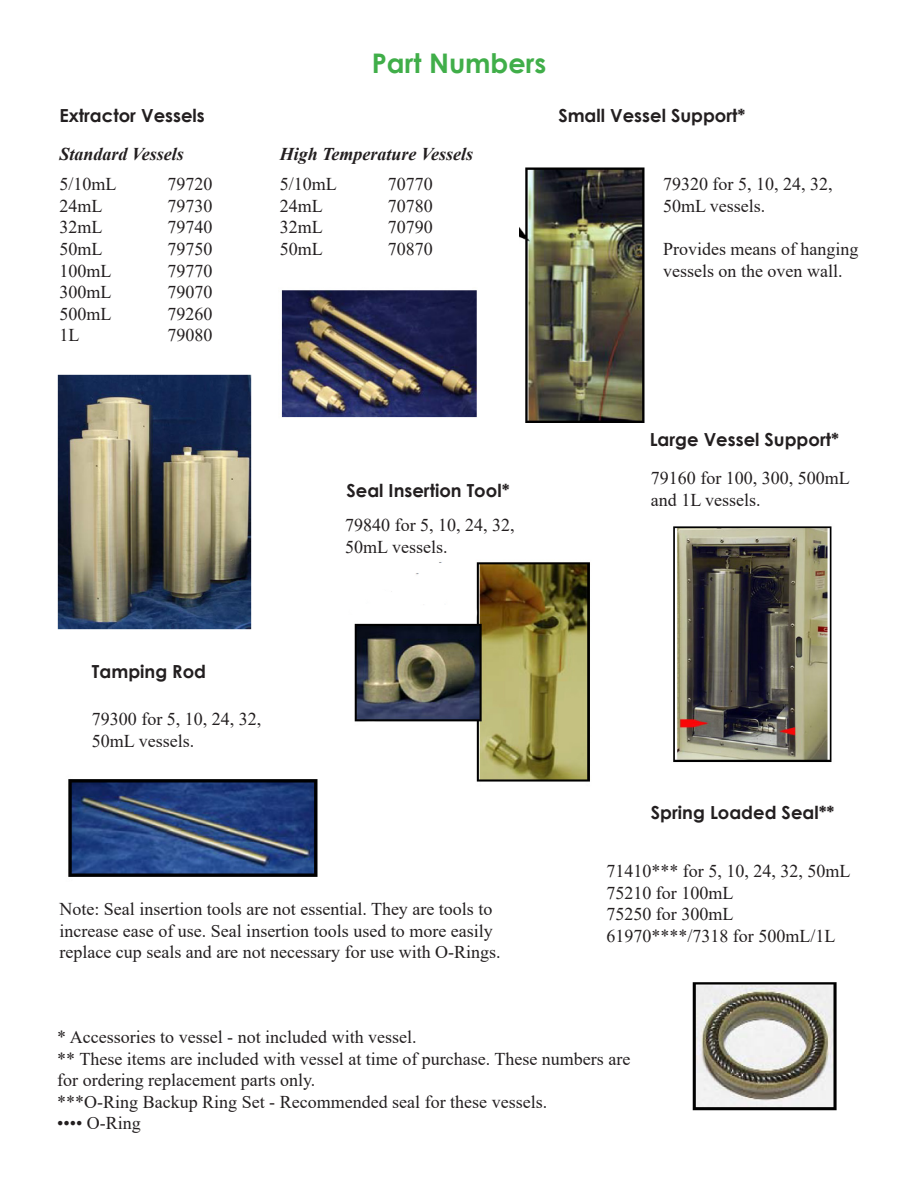
<style>
.page{position:relative;width:918px;height:1188px;background:#fff}
.page>*{position:absolute;margin:0;border:0;box-sizing:border-box;transform-origin:0 0}
.t1{font:700 27px "Century Gothic";color:#40ae49}
.t2{font:18px/21.6px "Times New Roman";color:#231f20}
.t3{font:700 18px "Century Gothic";color:#231f20}
.t4{font:italic 700 18px "Times New Roman";color:#231f20}
</style>
<div class="page">
<img style="left:281px;top:290px;width:196px;height:128px">
<img style="left:57px;top:374px;width:195px;height:256px">
<img style="left:519px;top:167px;width:126px;height:256px">
<img style="left:673px;top:526px;width:159px;height:237px">
<img style="left:692px;top:982px;width:145px;height:129px">
<img style="left:354px;top:562px;width:236px;height:220px">
<img style="left:68px;top:779px;width:250px;height:98px">
<p class="t1" style="left:372px;top:42px;width:176px">Part Numbers</p>
<p class="t3" style="left:59px;top:102px;width:147px">Extractor Vessels</p>
<p class="t3" style="left:558px;top:102px;width:189px">Small Vessel Support*</p>
<p class="t4" style="left:59px;top:141px;width:126px">Standard Vessels</p>
<p class="t4" style="left:280px;top:141px;width:195px">High Temperature Vessels</p>
<p class="t2" style="left:59px;top:173px;width:59px">5/10mL</p>
<p class="t2" style="left:167px;top:173px;width:47px">79720</p>
<p class="t2" style="left:59px;top:194px;width:45px">24mL</p>
<p class="t2" style="left:167px;top:194px;width:47px">79730</p>
<p class="t2" style="left:59px;top:216px;width:45px">32mL</p>
<p class="t2" style="left:167px;top:216px;width:47px">79740</p>
<p class="t2" style="left:59px;top:238px;width:45px">50mL</p>
<p class="t2" style="left:167px;top:238px;width:47px">79750</p>
<p class="t2" style="left:59px;top:259px;width:54px">100mL</p>
<p class="t2" style="left:167px;top:259px;width:47px">79770</p>
<p class="t2" style="left:59px;top:281px;width:54px">300mL</p>
<p class="t2" style="left:167px;top:281px;width:47px">79070</p>
<p class="t2" style="left:59px;top:302px;width:54px">500mL</p>
<p class="t2" style="left:167px;top:302px;width:47px">79260</p>
<p class="t2" style="left:59px;top:324px;width:21px">1L</p>
<p class="t2" style="left:167px;top:324px;width:47px">79080</p>
<p class="t2" style="left:280px;top:173px;width:59px">5/10mL</p>
<p class="t2" style="left:388px;top:173px;width:46px">70770</p>
<p class="t2" style="left:280px;top:194px;width:45px">24mL</p>
<p class="t2" style="left:388px;top:194px;width:46px">70780</p>
<p class="t2" style="left:280px;top:216px;width:45px">32mL</p>
<p class="t2" style="left:388px;top:216px;width:46px">70790</p>
<p class="t2" style="left:280px;top:238px;width:45px">50mL</p>
<p class="t2" style="left:388px;top:238px;width:46px">70870</p>
<p class="t3" style="left:347px;top:476px;width:165px">Seal Insertion Tool*</p>
<p class="t3" style="left:92px;top:658px;width:116px">Tamping Rod</p>
<p class="t2" style="left:92px;top:708px;width:171px">79300 for 5, 10, 24, 32,<br>50mL vessels.</p>
<p class="t2" style="left:345px;top:514px;width:171px">79840 for 5, 10, 24, 32,<br>50mL vessels.</p>
<p class="t2" style="left:59px;top:898px;width:443px">Note: Seal insertion tools are not essential. They are tools to increase ease of use. Seal insertion tools used to more easily replace cup seals and are not necessary for use with O-Rings.</p>
<p class="t2" style="left:663px;top:173px;width:171px">79320 for 5, 10, 24, 32,<br>50mL vessels.</p>
<p class="t2" style="left:663px;top:238px;width:197px">Provides means of hanging vessels on the oven wall.</p>
<p class="t3" style="left:650px;top:426px;width:191px">Large Vessel Support*</p>
<p class="t2" style="left:651px;top:467px;width:200px">79160 for 100, 300, 500mL and 1L vessels.</p>
<p class="t3" style="left:651px;top:799px;width:185px">Spring Loaded Seal**</p>
<p class="t2" style="left:606px;top:860px;width:245px">71410*** for 5, 10, 24, 32, 50mL</p>
<p class="t2" style="left:606px;top:881px;width:128px">75210 for 100mL</p>
<p class="t2" style="left:606px;top:903px;width:128px">75250 for 300mL</p>
<p class="t2" style="left:606px;top:924px;width:230px">61970****/7318 for 500mL/1L</p>
<p class="t2" style="left:57px;top:1026px;width:361px">* Accessories to vessel - not included with vessel.</p>
<p class="t2" style="left:57px;top:1047px;width:575px">** These items are included with vessel at time of purchase. These numbers are for ordering replacement parts only.<br>***O-Ring Backup Ring Set - Recommended seal for these vessels.</p>
<p class="t2" style="left:57px;top:1112px;width:85px">•••• O-Ring</p>
</div>
